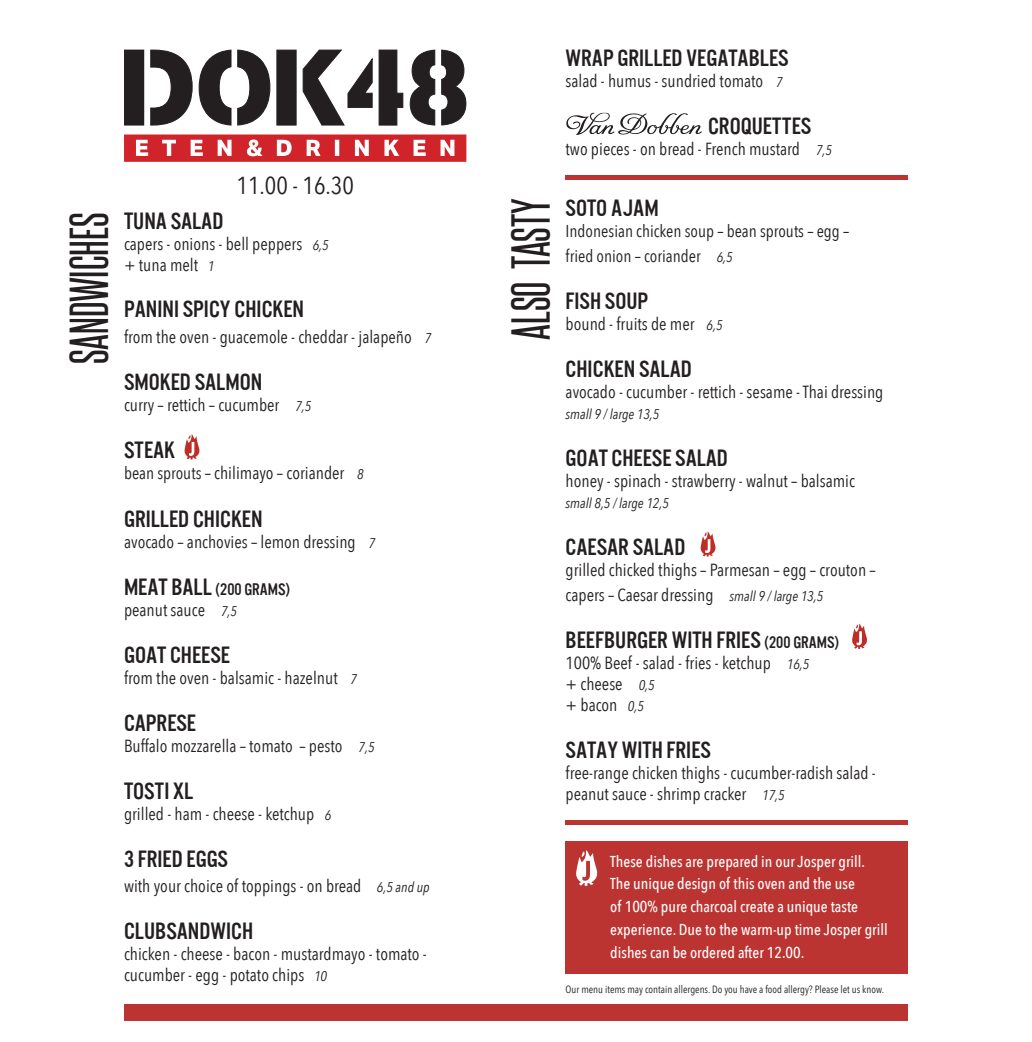
<style>
.page{position:relative;width:1032px;height:1042px;background:#fff}
.page>*{position:absolute;margin:0;border:0;box-sizing:border-box;transform-origin:0 0}
.t1{font:47.25px "Steelfish Rg";color:#231f20}
.t2{font:24.5px "U.S.101";color:#231f20}
.t3{font:24.5px "Avenir Next Condensed";color:#231f20}
.t4{font:17.5px/25.2px "Avenir Next Condensed";color:#231f20}
.t5{font:17.15px "Avenir Next Condensed";color:#231f20}
.t6{font:500 15.75px/22.8px "Avenir Next Condensed";color:#fff}
.t7{font:italic 14px "Avenir Next Condensed";color:#231f20}
.t8{font:10.5px "Avenir Next Condensed";color:#231f20}
.s1{font-style:italic;font-size:14px}
.s2{font-size:17.15px}
.s3{font-family:"U.S.101";font-size:24.5px}
.s4{font-family:"U.S.101"}
.s5{font-size:17.5px}
</style>
<div class="page">
<svg style="left:150px;top:50px;width:121px;height:76px"></svg>
<div style="left:124px;top:50px;width:20px;height:75px;background:#231f20"></div>
<svg style="left:302px;top:50px;width:164px;height:76px"></svg>
<div style="left:276px;top:50px;width:21px;height:76px;background:#231f20;border:1px solid #231f20"></div>
<svg style="left:124px;top:134px;width:342px;height:28px;background:#da5156"></svg>
<div style="left:566px;top:820px;width:342px;height:5px;background:#bc3431"></div>
<div style="left:124px;top:1004px;width:784px;height:17px;background:#bc3431"></div>
<div style="left:566px;top:175px;width:342px;height:5px;background:#bc3431"></div>
<svg style="left:568px;top:114px;width:134px;height:20px"></svg>
<div style="left:566px;top:112px;width:139px;height:24px;border:1px solid #fff"></div>
<svg style="left:852px;top:623px;width:15px;height:26px"></svg>
<svg style="left:700px;top:531px;width:16px;height:26px"></svg>
<div style="left:566px;top:841px;width:342px;height:132px;background:#bc3431"></div>
<svg style="left:576px;top:850px;width:22px;height:36px"></svg>
<svg style="left:184px;top:434px;width:16px;height:26px"></svg>
<p class="t1" style="left:60px;top:364px;width:153px;rotate:-90deg">SANDWICHES</p>
<p class="t3" style="left:236px;top:165px;width:119px">11.00 - 16.30</p>
<p class="t2" style="left:124px;top:207px;width:101px">TUNA SALAD</p>
<p class="t4" style="left:124px;top:230px;width:206px">capers - onions - bell peppers <span class="s1">6,5</span></p>
<p class="t4" style="left:124px;top:251px;width:92px">+ tuna melt <span class="s1">1</span></p>
<p class="t2" style="left:124px;top:296px;width:182px">PANINI SPICY CHICKEN</p>
<p class="t4" style="left:124px;top:323px;width:309px">from the oven - guacemole - cheddar - jalapeño <span class="s1">7</span></p>
<p class="t2" style="left:124px;top:368px;width:140px">SMOKED SALMON</p>
<p class="t4" style="left:124px;top:391px;width:189px">curry – rettich – cucumber <span class="s1">7,5</span></p>
<p class="t2" style="left:124px;top:436px;width:53px">STEAK</p>
<p class="t4" style="left:124px;top:459px;width:241px"><span class="s2">bean sprouts</span> – chilimayo – coriander <span class="s1">8</span></p>
<p class="t2" style="left:124px;top:506px;width:140px">GRILLED CHICKEN</p>
<p class="t4" style="left:124px;top:529px;width:253px">avocado – anchovies – lemon dressing <span class="s1">7</span></p>
<p class="t4" style="left:124px;top:578px;width:168px;line-height:21px"><span class="s3">MEAT BALL</span> <span class="s4">(200 GRAMS) </span>peanut sauce <span class="s1">7,5</span></p>
<p class="t2" style="left:124px;top:642px;width:107px">GOAT CHEESE</p>
<p class="t4" style="left:124px;top:664px;width:235px">from the oven - balsamic - hazelnut <span class="s1">7</span></p>
<p class="t2" style="left:124px;top:710px;width:74px">CAPRESE</p>
<p class="t4" style="left:124px;top:732px;width:252px">Buffalo mozzarella – tomato – pesto <span class="s1">7,5</span></p>
<p class="t2" style="left:124px;top:778px;width:71px">TOSTI XL</p>
<p class="t4" style="left:124px;top:800px;width:209px">grilled - ham - cheese - ketchup <span class="s1">6</span></p>
<p class="t2" style="left:124px;top:845px;width:106px">3 FRIED EGGS</p>
<p class="t4" style="left:124px;top:872px;width:307px">with your choice of toppings - on bread <span class="s1">6,5 and up</span></p>
<p class="t2" style="left:124px;top:918px;width:131px">CLUBSANDWICH</p>
<p class="t4" style="left:124px;top:940px;width:304px">chicken - cheese - bacon - mustardmayo - tomato -</p>
<p class="t4" style="left:124px;top:961px;width:204px">cucumber - egg - potato chips <span class="s1">10</span></p>
<p class="t2" style="left:566px;top:45px;width:224px">WRAP GRILLED VEGATABLES</p>
<p class="t4" style="left:566px;top:67px;width:219px">salad - humus - sundried tomato <span class="s1">7</span></p>
<p class="t2" style="left:708px;top:113px;width:105px">CROQUETTES</p>
<p class="t4" style="left:566px;top:135px;width:268px">two pieces - on bread - French mustard <span class="s1">7,5</span></p>
<p class="t1" style="left:502px;top:340px;width:143px;rotate:-90deg">ALSO TASTY</p>
<p class="t2" style="left:566px;top:195px;width:95px">SOTO AJAM</p>
<p class="t5" style="left:566px;top:216px;width:285px">Indonesian chicken soup – bean sprouts – egg –</p>
<p class="t5" style="left:566px;top:242px;width:169px">fried onion – coriander <span class="s1">6,5</span></p>
<p class="t2" style="left:566px;top:288px;width:84px">FISH SOUP</p>
<p class="t4" style="left:566px;top:311px;width:158px">bound - fruits de mer <span class="s1">6,5</span></p>
<p class="t2" style="left:566px;top:356px;width:128px">CHICKEN SALAD</p>
<p class="t4" style="left:566px;top:379px;width:319px">avocado - cucumber - rettich - sesame - Thai dressing</p>
<p class="t7" style="left:566px;top:406px;width:95px">small 9 / large 13,5</p>
<p class="t2" style="left:566px;top:445px;width:164px">GOAT CHEESE SALAD</p>
<p class="t4" style="left:566px;top:467px;width:291px">honey - spinach - strawberry - walnut – balsamic</p>
<p class="t7" style="left:566px;top:495px;width:105px">small 8,5 / large 12,5</p>
<p class="t2" style="left:566px;top:534px;width:121px">CAESAR SALAD</p>
<p class="t4" style="left:566px;top:556px;width:312px">grilled chicked thighs – Parmesan – egg – crouton – capers – Caesar dressing <span class="s1">small 9 / large 13,5</span></p>
<p class="t2" style="left:566px;top:627px;width:275px">BEEFBURGER WITH FRIES <span class="s5">(200 GRAMS)</span></p>
<p class="t4" style="left:566px;top:649px;width:245px">100% Beef - salad - fries - ketchup <span class="s1">16,5</span></p>
<p class="t4" style="left:566px;top:670px;width:91px">+ cheese <span class="s1">0,5</span></p>
<p class="t4" style="left:566px;top:691px;width:80px">+ bacon <span class="s1">0,5</span></p>
<p class="t2" style="left:566px;top:737px;width:147px">SATAY WITH FRIES</p>
<p class="t4" style="left:566px;top:759px;width:312px">free-range chicken thighs - cucumber-radish salad -</p>
<p class="t4" style="left:566px;top:780px;width:221px">peanut sauce - shrimp cracker <span class="s1">17,5</span></p>
<p class="t6" style="left:610px;top:849px;width:256px">These dishes are prepared in our Josper grill.</p>
<p class="t6" style="left:610px;top:872px;width:279px">The unique design of this oven and the use<br>of 100% pure charcoal create a unique taste experience. Due to the warm-up time Josper grill dishes can be ordered after 12.00.</p>
<p class="t8" style="left:566px;top:980px;width:320px">Our menu items may contain allergens. Do you have a food allergy? Please let us know.</p>
</div>
